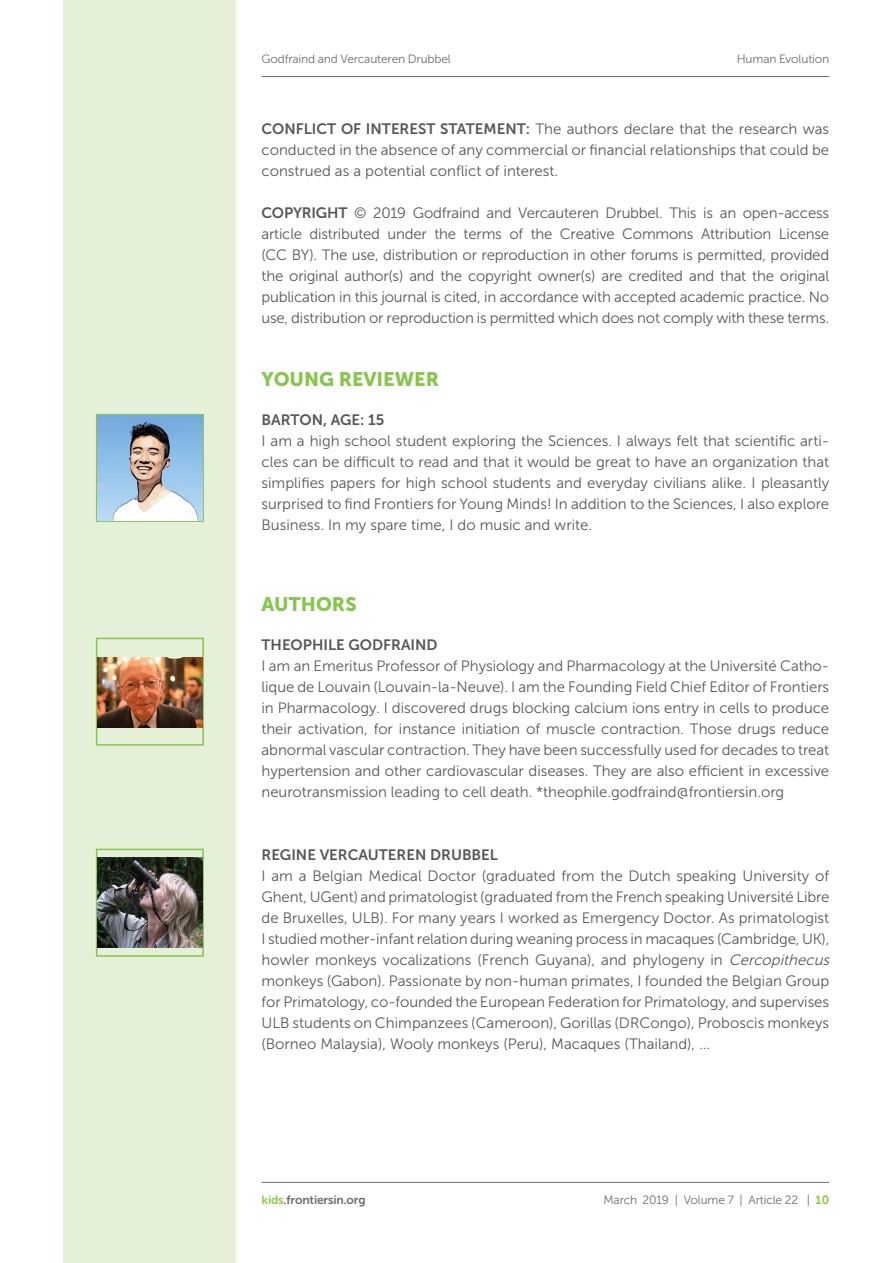
<style>
.page{position:relative;width:893px;height:1263px;background:#fff}
.page>*{position:absolute;margin:0;border:0;box-sizing:border-box;transform-origin:0 0}
.ART_kids_tx_title1{font:19.5px "Museo Sans 900";color:#89c650}
.ART_kids_tx{font:15px/21px "Museo Sans 300";color:#57585a;text-align:justify}
.ART_kids_YR_NAME{font:15px "Museo Sans 700";color:#57585a}
.t1{font:12px "Museo Sans 300";letter-spacing:-.015em;color:#6c6d70}
.t2{font:12px "Museo Sans 700";letter-spacing:-.01em;color:#6c6d70}
.s1{font-family:"Museo Sans 700"}
.s2{font-style:italic}
.s3{color:#89c650}
.s4{font-family:"Museo Sans 700";color:#89c650}
</style>
<div class="page">
<hr style="left:261px;top:76px;width:568px;height:1px;background:#6c6d70">
<div style="left:64px;top:0;width:172px;height:1263px;background:#e4f0d8"></div>
<hr style="left:261px;top:1182px;width:568px;height:1px;background:#6c6d70">
<div style="left:96px;top:414px;width:108px;height:108px;border:2px solid #89c650"></div>
<img style="left:97px;top:415px;width:106px;height:105px">
<div style="left:96px;top:638px;width:108px;height:108px;border:2px solid #89c650"></div>
<img style="left:98px;top:657px;width:104px;height:70px">
<div style="left:96px;top:849px;width:108px;height:108px;border:2px solid #89c650"></div>
<img style="left:97px;top:857px;width:106px;height:90px">
<p class="t1" style="left:261px;top:52px;width:191px">Godfraind and Vercauteren Drubbel</p>
<p class="t1" style="left:737px;top:52px;width:94px">Human Evolution</p>
<p class="ART_kids_tx" style="left:261px;top:118px;width:569px"><span class="s1">CONFLICT OF INTEREST STATEMENT:</span> The authors declare that the research was conducted in the absence of any commercial or financial relationships that could be construed as a potential conflict of interest.</p>
<p class="ART_kids_tx" style="left:261px;top:202px;width:569px"><span class="s1">COPYRIGHT</span> © 2019 Godfraind and Vercauteren Drubbel. This is an open-access article distributed under the terms of the Creative Commons Attribution License (CC BY). The use, distribution or reproduction in other forums is permitted, provided the original author(s) and the copyright owner(s) are credited and that the original publication in this journal is cited, in accordance with accepted academic practice. No use, distribution or reproduction is permitted which does not comply with these terms.</p>
<p class="ART_kids_tx_title1" style="left:261px;top:368px;width:179px">YOUNG REVIEWER</p>
<p class="ART_kids_YR_NAME" style="left:261px;top:411px;width:124px">BARTON, AGE: 15</p>
<p class="ART_kids_tx" style="left:261px;top:430px;width:569px">I am a high school student exploring the Sciences. I always felt that scientific arti&shy;cles can be difficult to read and that it would be great to have an organization that simplifies papers for high school students and everyday civilians alike. I pleasantly surprised to find Frontiers for Young Minds! In addition to the Sciences, I also explore Business. In my spare time, I do music and write.</p>
<p class="ART_kids_tx_title1" style="left:261px;top:593px;width:97px">AUTHORS</p>
<p class="ART_kids_YR_NAME" style="left:261px;top:636px;width:178px">THEOPHILE GODFRAIND</p>
<p class="ART_kids_tx" style="left:261px;top:655px;width:569px">I am an Emeritus Professor of Physiology and Pharmacology at the Université Catho&shy;lique de Louvain (Louvain-la-Neuve). I am the Founding Field Chief Editor of Frontiers in Pharmacology. I discovered drugs blocking calcium ions entry in cells to produce their activation, for instance initiation of muscle contraction. Those drugs reduce abnormal vascular contraction. They have been successfully used for decades to treat hypertension and other cardiovascular diseases. They are also efficient in excessive neurotransmission leading to cell death. *theophile.godfraind@frontiersin.org</p>
<p class="ART_kids_YR_NAME" style="left:261px;top:846px;width:238px">REGINE VERCAUTEREN DRUBBEL</p>
<p class="ART_kids_tx" style="left:261px;top:865px;width:573px;text-align:left">I am a Belgian Medical Doctor (graduated from the Dutch speaking University of Ghent, UGent) and primatologist (graduated from the French speaking Université Libre de Bruxelles, ULB). For many years I worked as Emergency Doctor. As primatologist I studied mother-infant relation during weaning process in macaques (Cambridge, UK), howler monkeys vocalizations (French Guyana), and phylogeny in <span class="s2">Cercopithecus </span>monkeys (Gabon). Passionate by non-human primates, I founded the Belgian Group for Primatology, co-founded the European Federation for Primatology, and supervises ULB students on Chimpanzees (Cameroon), Gorillas (DRCongo), Proboscis monkeys (Borneo Malaysia), Wooly monkeys (Peru), Macaques (Thailand), …</p>
<p class="t2" style="left:261px;top:1193px;width:106px"><span class="s3">kids</span>.frontiersin.org</p>
<p class="t1" style="left:603px;top:1193px;width:227px">March 2019 | Volume 7 | Article 22 | <span class="s4">10</span></p>
</div>
